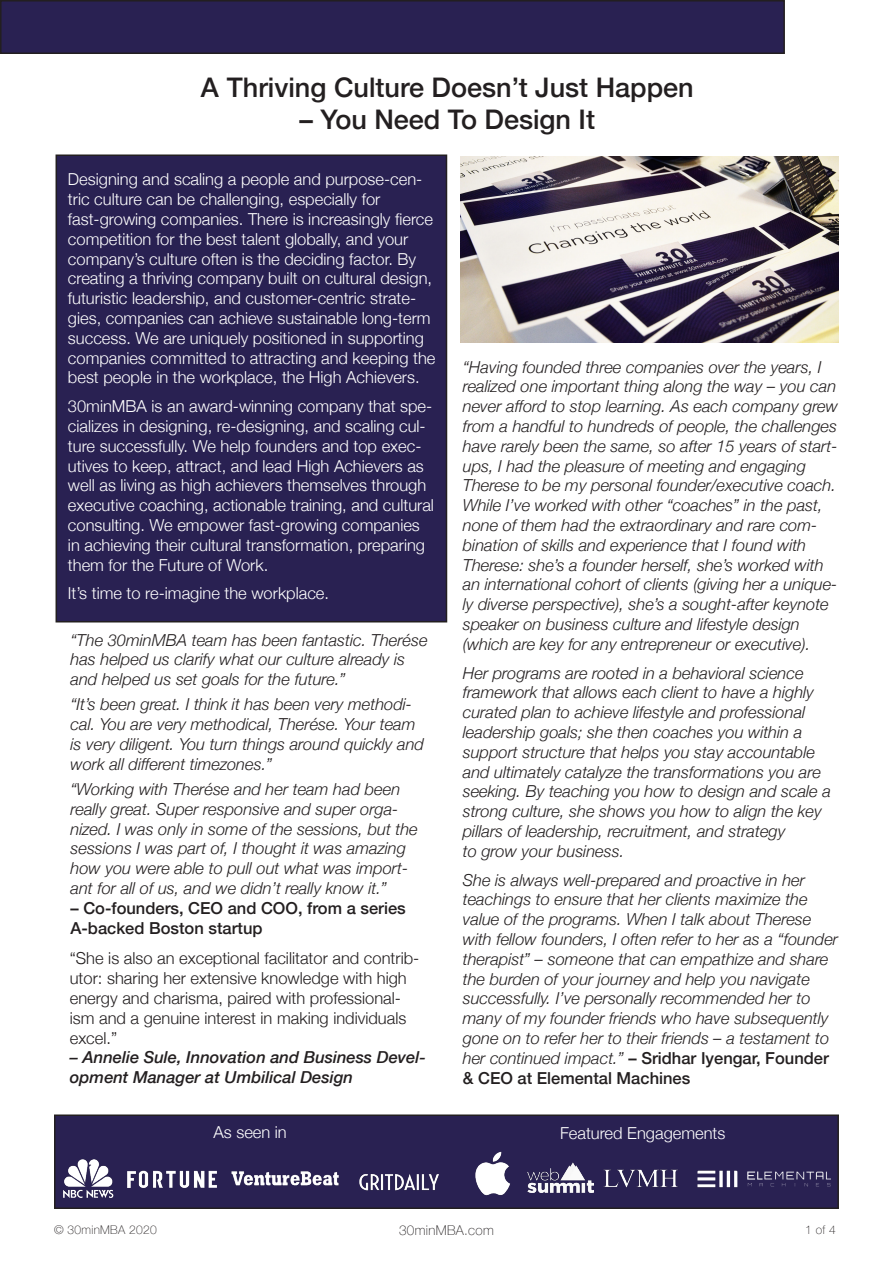
<style>
.page{position:relative;width:893px;height:1263px;background:#fff}
.page>*{position:absolute;margin:0;border:0;box-sizing:border-box;transform-origin:0 0}
.t1{font:500 27px "Helvetica Neue";color:#231f20}
.t2{font:italic 300 16.5px/19.8px "Helvetica Neue";color:#231f20}
.t3{font:300 16.5px/19.8px "Helvetica Neue";color:#fff}
.t4{font:300 16.5px/19.8px "Helvetica Neue";color:#231f20}
.t5{font:italic 500 16.5px/19.8px "Helvetica Neue";color:#231f20}
.t6{font:500 16.5px/19.8px "Helvetica Neue";color:#231f20}
.t7{font:100 13.5px "Helvetica Neue";letter-spacing:.025em;color:#231f20}
.t8{font:100 12px "Helvetica Neue";letter-spacing:.025em;color:#231f20}
.s1{font-weight:500;font-style:normal}
</style>
<div class="page">
<div style="left:55px;top:1115px;width:783px;height:93px;background:#292152"></div>
<div style="left:54px;top:1114px;width:784px;height:95px;border:2px solid #231f20"></div>
<img style="left:63px;top:1159px;width:51px;height:39px">
<img style="left:127px;top:1170px;width:90px;height:18px">
<img style="left:231px;top:1171px;width:108px;height:15px">
<img style="left:359px;top:1174px;width:80px;height:17px">
<div style="left:1px;top:1px;width:783px;height:52px;background:#292152"></div>
<div style="left:0;top:0;width:784px;height:54px;border:2px solid #231f20"></div>
<img style="left:460px;top:156px;width:378px;height:186px">
<img style="left:465px;top:1151px;width:56px;height:58px">
<img style="left:697px;top:1164px;width:139px;height:30px">
<img style="left:603px;top:1169px;width:75px;height:19px">
<img style="left:527px;top:1162px;width:67px;height:30px">
<div style="left:56px;top:155px;width:390px;height:467px;background:#292152"></div>
<div style="left:56px;top:154px;width:391px;height:468px;border:2px solid #231f20"></div>
<p class="t1" style="left:201px;top:66px;width:494px">A Thriving Culture Doesn’t Just Happen</p>
<p class="t1" style="left:299px;top:98px;width:297px">– You Need To Design It</p>
<p class="t3" style="left:68px;top:168px;width:369px">Designing and scaling a people and purpose-cen&shy;tric culture can be challenging, especially for fast-growing companies. There is increasingly fierce competition for the best talent globally, and your company’s culture often is the deciding factor. By creating a thriving company built on cultural design, futuristic leadership, and customer-centric strate&shy;gies, companies can achieve sustainable long-term success. We are uniquely positioned in supporting companies committed to attracting and keeping the best people in the workplace, the High Achievers.</p>
<p class="t3" style="left:68px;top:395px;width:367px">30minMBA is an award-winning company that spe&shy;cializes in designing, re-designing, and scaling cul&shy;ture successfully. We help founders and top exec&shy;utives to keep, attract, and lead High Achievers as well as living as high achievers themselves through executive coaching, actionable training, and cultural consulting. We empower fast-growing companies in achieving their cultural transformation, preparing them for the Future of Work.</p>
<p class="t3" style="left:68px;top:582px;width:263px">It’s time to re-imagine the workplace.</p>
<p class="t2" style="left:70px;top:629px;width:359px">“The 30minMBA team has been fantastic. Therése has helped us clarify what our culture already is and helped us set goals for the future.”</p>
<p class="t2" style="left:70px;top:694px;width:355px">“It’s been great. I think it has been very methodi&shy;cal. You are very methodical, Therése. Your team is very diligent. You turn things around quickly and work all different timezones.”</p>
<p class="t2" style="left:70px;top:778px;width:349px">“Working with Therése and her team had been really great. Super responsive and super orga&shy;nized. I was only in some of the sessions, but the sessions I was part of, I thought it was amazing how you were able to pull out what was import&shy;ant for all of us, and we didn’t really know it.”</p>
<p class="t6" style="left:70px;top:897px;width:337px">– Co-founders, CEO and COO, from a series<br>A-backed Boston startup</p>
<p class="t4" style="left:70px;top:947px;width:351px">“She is also an exceptional facilitator and contrib&shy;utor: sharing her extensive knowledge with high energy and charisma, paired with professional&shy;ism and a genuine interest in making individuals excel.”</p>
<p class="t5" style="left:70px;top:1046px;width:357px">– Annelie Sule, Innovation and Business Devel&shy;opment Manager at Umbilical Design</p>
<p class="t2" style="left:463px;top:356px;width:377px">“Having founded three companies over the years, I realized one important thing along the way – you can never afford to stop learning. As each company grew from a handful to hundreds of people, the challenges have rarely been the same, so after 15 years of start&shy;ups, I had the pleasure of meeting and engaging Therese to be my personal founder/executive coach.</p>
<p class="t2" style="left:463px;top:494px;width:376px">While I’ve worked with other “coaches” in the past, none of them had the extraordinary and rare com&shy;bination of skills and experience that I found with Therese: she’s a founder herself, she’s worked with an international cohort of clients (giving her a unique&shy;ly diverse perspective), she’s a sought-after keynote speaker on business culture and lifestyle design (which are key for any entrepreneur or executive).</p>
<p class="t2" style="left:463px;top:662px;width:370px">Her programs are rooted in a behavioral science framework that allows each client to have a highly curated plan to achieve lifestyle and professional leadership goals; she then coaches you within a support structure that helps you stay accountable and ultimately catalyze the transformations you are seeking. By teaching you how to design and scale a strong culture, she shows you how to align the key pillars of leadership, recruitment, and strategy</p>
<p class="t2" style="left:463px;top:840px;width:163px">to grow your business.</p>
<p class="t2" style="left:463px;top:869px;width:377px">She is always well-prepared and proactive in her teachings to ensure that her clients maximize the value of the programs. When I talk about Therese with fellow founders, I often refer to her as a “founder therapist” – someone that can empathize and share the burden of your journey and help you navigate successfully. I’ve personally recommended her to many of my founder friends who have subsequently gone on to refer her to their friends – a testament to her continued impact.” <span class="s1">– Sridhar Iyengar, Founder &amp; CEO at Elemental Machines</span></p>
<p class="t3" style="left:213px;top:1121px;width:75px">As seen in</p>
<p class="t3" style="left:560px;top:1122px;width:167px">Featured Engagements</p>
<p class="t8" style="left:54px;top:1220px;width:104px">© 30minMBA 2020</p>
<p class="t8" style="left:805px;top:1220px;width:32px">1 of 4</p>
<p class="t7" style="left:399px;top:1220px;width:96px">30minMBA.com</p>
</div>
